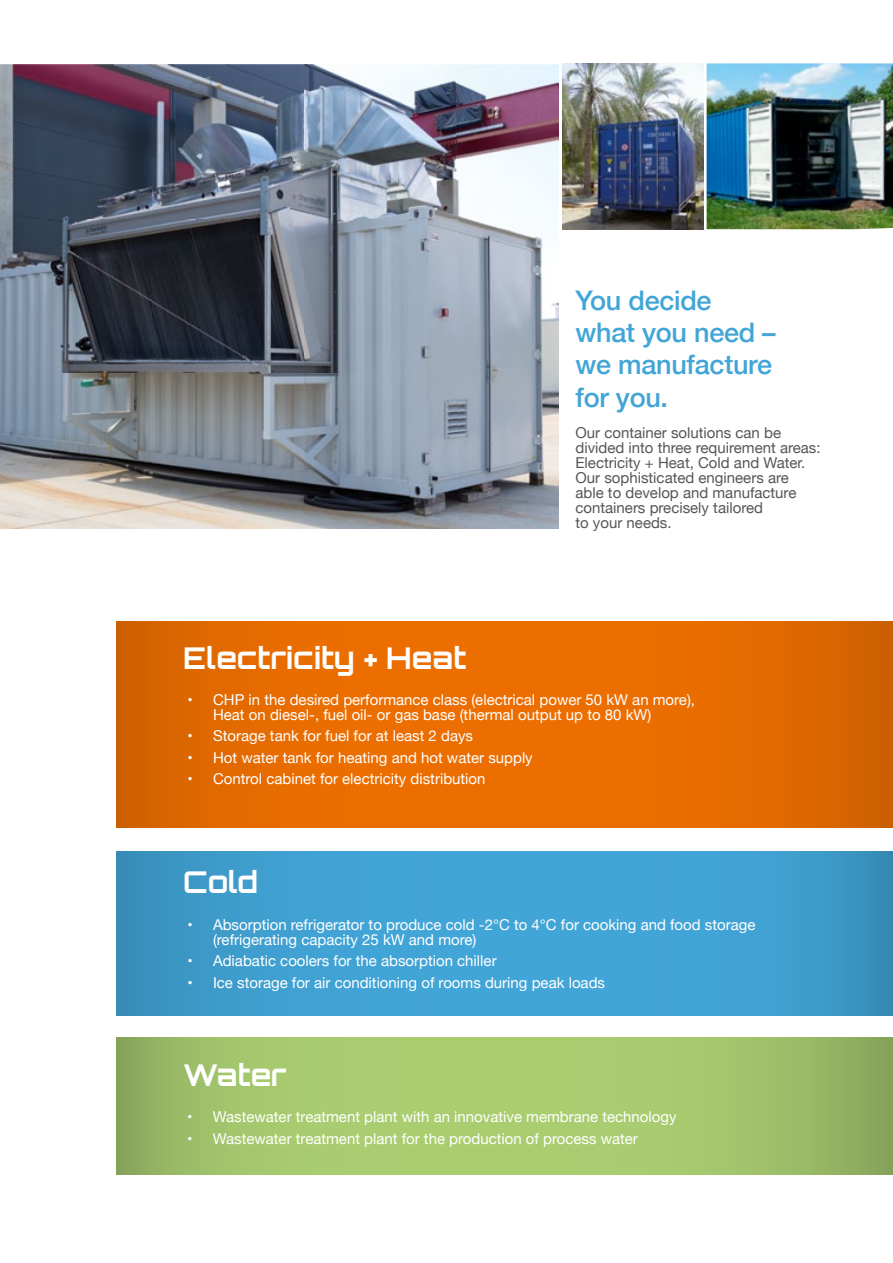
<style>
.page{position:relative;width:893px;height:1263px;background:#fff}
.page>*{position:absolute;margin:0;border:0;box-sizing:border-box;transform-origin:0 0}
.t1{font:700 30px "Orbitron";color:#fff}
.t2{font:500 27px/32.4px "Helvetica Neue";letter-spacing:-.01em;color:#42a5d7}
.t3{font:15px/15px "Helvetica Neue";color:#fff}
.t4{font:15px/15px "Helvetica Neue";color:#565655}
</style>
<div class="page">
<svg style="left:117px;top:1038px;width:776px;height:137px;background:#a2c46b"></svg>
<svg style="left:117px;top:851px;width:776px;height:164px;background:#3f9fcf"></svg>
<svg style="left:117px;top:622px;width:776px;height:206px;background:#e46a00"></svg>
<img style="left:562px;top:63px;width:141px;height:166px">
<img style="left:707px;top:63px;width:186px;height:166px">
<img style="left:0;top:64px;width:558px;height:465px">
<h2 class="t2" style="left:575px;top:282px;width:202px">You decide what you need – we manufacture for you.</h2>
<p class="t4" style="left:575px;top:426px;width:247px">Our container solutions can be divided into three requirement areas:<br>Electricity + Heat, Cold and Water.<br>Our sophisticated engineers are able to develop and manufacture containers precisely tailored<br>to your needs.</p>
<h1 class="t1" style="left:183px;top:639px;width:285px">Electricity + Heat</h1>
<p class="t3" style="left:213px;top:693px;width:484px;text-indent:-26px">• CHP in the desired performance class (electrical power 50 kW an more),<br>Heat on diesel-, fuel oil- or gas base (thermal output up to 80 kW)</p>
<p class="t3" style="left:188px;top:729px;width:287px">• Storage tank for fuel for at least 2 days</p>
<p class="t3" style="left:188px;top:751px;width:347px">• Hot water tank for heating and hot water supply</p>
<p class="t3" style="left:188px;top:772px;width:300px">• Control cabinet for electricity distribution</p>
<h1 class="t1" style="left:183px;top:864px;width:76px">Cold</h1>
<p class="t3" style="left:213px;top:918px;width:544px;text-indent:-26px">• Absorption refrigerator to produce cold -2°C to 4°C for cooking and food storage (refrigerating capacity 25 kW and more)</p>
<p class="t3" style="left:188px;top:954px;width:311px">• Adiabatic coolers for the absorption chiller</p>
<p class="t3" style="left:188px;top:975px;width:419px">• Ice storage for air conditioning of rooms during peak loads</p>
<h1 class="t1" style="left:183px;top:1057px;width:105px">Water</h1>
<p class="t3" style="left:187px;top:1110px;width:491px">• Wastewater treatment plant with an innovative membrane technology</p>
<p class="t3" style="left:187px;top:1132px;width:452px">• Wastewater treatment plant for the production of process water</p>
</div>
